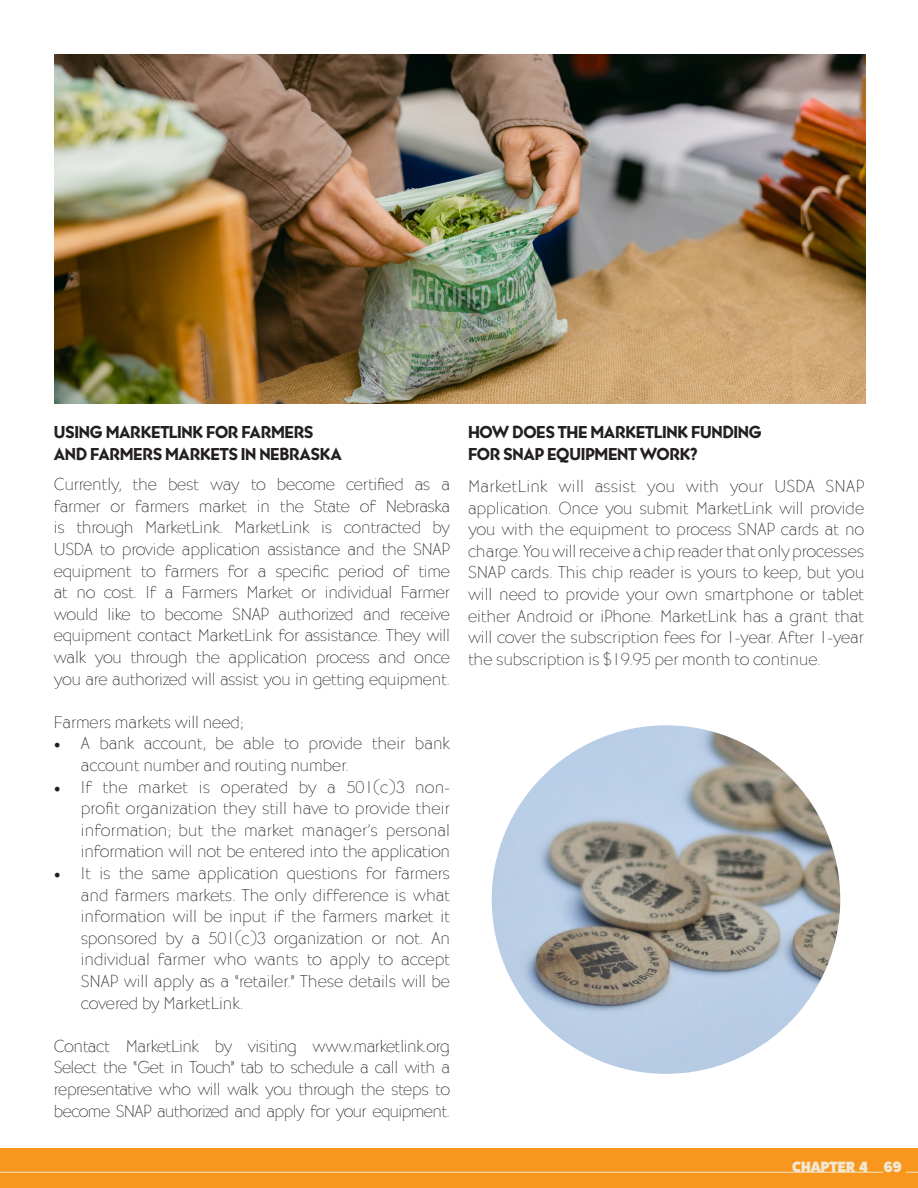
<style>
.page{position:relative;width:918px;height:1188px;background:#fff}
.page>*{position:absolute;margin:0;border:0;box-sizing:border-box;transform-origin:0 0}
.t1{font:300 expanded 18px/21.6px "Bernhard Got URW";letter-spacing:-.01em;color:#231f20;text-align:justify}
.t2{font:18px "Bernhard Got URW Hea";letter-spacing:-.02em;color:#231f20}
.t3{font:800 15px "Fat Frank";color:#f2e8cf}
.s1{font-family:"Minion Pro";font-weight:400;font-stretch:normal}
</style>
<div class="page">
<div style="left:0;top:1148px;width:918px;height:40px;background:#f8961e"></div>
<hr style="left:0;top:1172px;width:918px;height:1px;background:#f2e8cf">
<div style="left:884px;top:1161px;width:22px;height:12px;background:#f8961e"></div>
<hr style="left:0;top:110px;width:1px;height:87px;background:#f8961e">
<img style="left:484px;top:718px;width:364px;height:363px;border-radius:182px">
<div style="left:477px;top:710px;width:378px;height:379px;border:15px solid #fff;border-radius:50%"></div>
<img style="left:54px;top:54px;width:811px;height:350px">
<p class="t2" style="left:54px;top:422px;width:261px">USING MARKETLINK FOR FARMERS</p>
<p class="t2" style="left:54px;top:443px;width:289px">AND FARMERS MARKETS IN NEBRASKA</p>
<p class="t1" style="left:54px;top:474px;width:398px">Currently, the best way to become certified as a farmer or farmers market in the State of Nebraska is through MarketLink. MarketLink is contracted by USDA to provide application assistance and the SNAP equipment to farmers for a specific period of time at no cost. If a Farmers Market or individual Farmer would like to become SNAP authorized and receive equipment contact MarketLink for assistance. They will walk you through the application process and once you are authorized will assist you in getting equipment.</p>
<p class="t1" style="left:54px;top:712px;width:191px">Farmers markets will need;</p>
<p class="t1" style="left:81px;top:733px;width:371px;text-indent:-27px"><span class="s1">•</span> A bank account, be able to provide their bank account number and routing number.</p>
<p class="t1" style="left:81px;top:776px;width:371px;text-indent:-27px"><span class="s1">•</span> If the market is operated by a 501(c)3 non&shy;profit organization they still have to provide their information; but the market manager’s personal information will not be entered into the application</p>
<p class="t1" style="left:81px;top:863px;width:371px;text-indent:-27px"><span class="s1">•</span> It is the same application questions for farmers and farmers markets. The only difference is what information will be input if the farmers market it sponsored by a 501(c)3 organization or not. An individual farmer who wants to apply to accept SNAP will apply as a “retailer.” These details will be covered by MarketLink.</p>
<p class="t1" style="left:54px;top:1036px;width:398px">Contact MarketLink by visiting www.marketlink.org Select the “Get in Touch” tab to schedule a call with a representative who will walk you through the steps to become SNAP authorized and apply for your equipment.</p>
<p class="t2" style="left:468px;top:422px;width:295px">HOW DOES THE MARKETLINK FUNDING</p>
<p class="t2" style="left:468px;top:443px;width:231px">FOR SNAP EQUIPMENT WORK?</p>
<p class="t1" style="left:468px;top:476px;width:398px">MarketLink will assist you with your USDA SNAP application. Once you submit MarketLink will provide you with the equipment to process SNAP cards at no charge. You will receive a chip reader that only processes SNAP cards. This chip reader is yours to keep, but you will need to provide your own smartphone or tablet either Android or iPhone. MarketLink has a grant that will cover the subscription fees for 1-year. After 1-year the subscription is $19.95 per month to continue.</p>
<p class="t3" style="left:792px;top:1158px;width:111px">CHAPTER 4 69</p>
</div>
